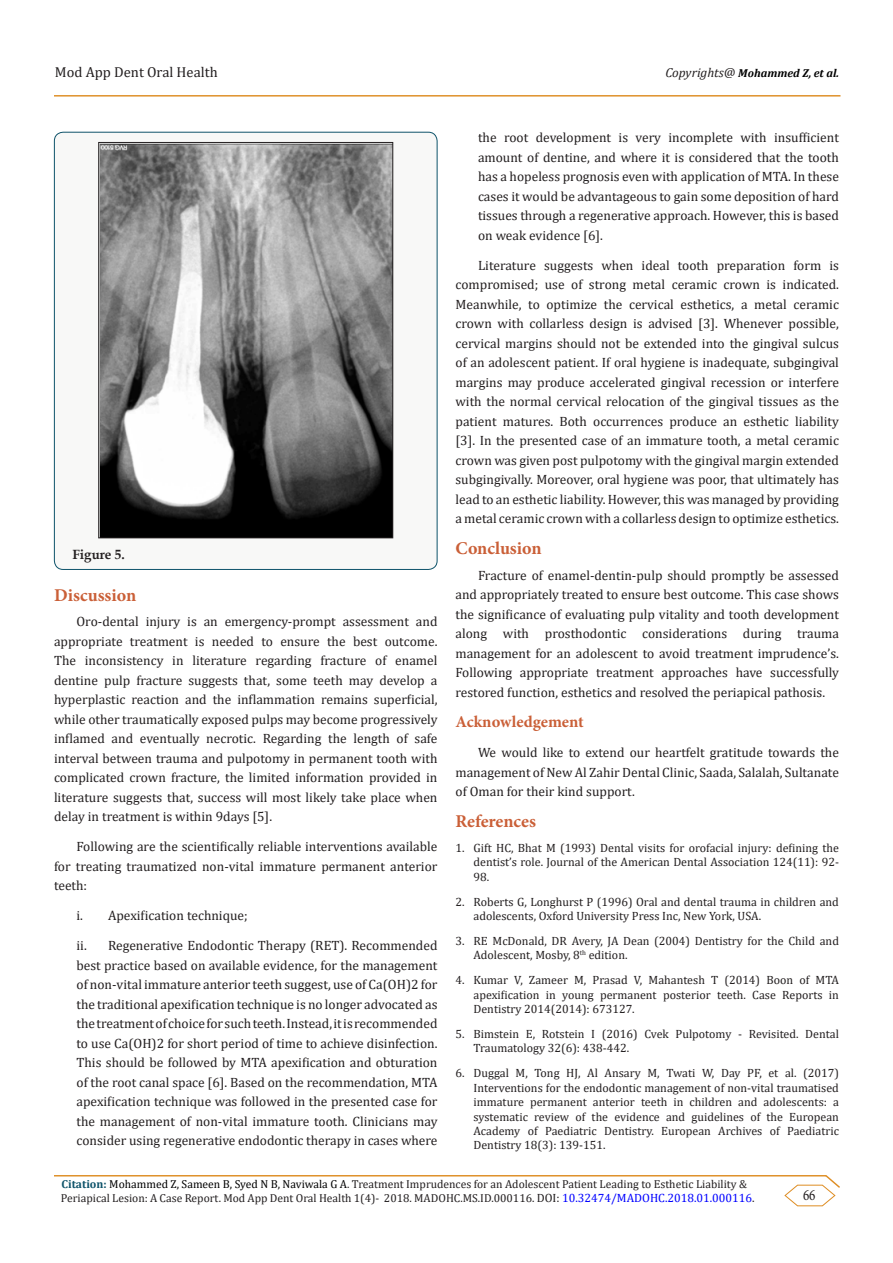
<style>
.page{position:relative;width:893px;height:1263px;background:#fff}
.page>*{position:absolute;margin:0;border:0;box-sizing:border-box;transform-origin:0 0}
.t1{font:700 18px "Minion Pro";color:#ca5f37}
.t2{font:700 16.5px "Minion Pro";color:#ca5f37}
.t3{font:15.75px "Minion Pro";color:#231f20;scale:.83 1}
.t4{font:14.4px "Cambria";color:#231f20}
.t5{font:13.5px/19.5px "Cambria";color:#231f20;text-align:justify}
.t6{font:700 13.35px "Book Antiqua";color:#231f20}
.t7{font:12px/14.4px "Cambria";color:#231f20;text-align:justify}
.t8{font:11.55px/13.8px "Cambria";color:#231f20}
.t9{font:italic 700 11.55px "Cambria";color:#000}
.s1{font-weight:400;font-size:13.05px;color:#231f20}
.s2{font-weight:700;color:#0e536a}
.s3{color:#000}
.s4{font-size:12px}
.s5{font-size:12px;color:#00f}
</style>
<div class="page">
<hr style="left:54px;top:95px;width:786px;height:2px;background:#de8d23">
<hr style="left:54px;top:1175px;width:772px;height:1px;background:#de8d23">
<svg style="left:784px;top:1175px;width:56px;height:31px"></svg>
<div style="left:54px;top:132px;width:383px;height:437px;background:#f8f8f7;border-radius:9px"></div>
<img style="left:101px;top:144px;width:290px;height:392px">
<div style="left:99px;top:142px;width:294px;height:396px;border:1px solid #231f20"></div>
<p class="t4" style="left:55px;top:63px;width:164px">Mod App Dent Oral Health</p>
<p class="t9" style="left:665px;top:65px;width:175px"><span class="s1">Copyrights@</span> Mohammed Z, et al.</p>
<p class="t6" style="left:72px;top:545px;width:54px">Figure 5.</p>
<p class="t1" style="left:54px;top:582px;width:84px">Discussion</p>
<p class="t5" style="left:54px;top:612px;width:385px;text-indent:22px">Oro-dental injury is an emergency-prompt assessment and appropriate treatment is needed to ensure the best outcome.<br>The inconsistency in literature regarding fracture of enamel dentine pulp fracture suggests that, some teeth may develop a hyperplastic reaction and the inflammation remains superficial, while other traumatically exposed pulps may become progressively inflamed and eventually necrotic. Regarding the length of safe interval between trauma and pulpotomy in permanent tooth with complicated crown fracture, the limited information provided in literature suggests that, success will most likely take place when delay in treatment is within 9days [5].</p>
<p class="t5" style="left:54px;top:837px;width:385px;text-indent:22px">Following are the scientifically reliable interventions available for treating traumatized non-vital immature permanent anterior teeth:</p>
<p class="t5" style="left:76px;top:906px;width:173px">i. Apexification technique;</p>
<p class="t5" style="left:76px;top:936px;width:362px">ii. Regenerative Endodontic Therapy (RET). Recommended best practice based on available evidence, for the management of non-vital immature anterior teeth suggest, use of Ca(OH)2 for the traditional apexification technique is no longer advocated as the treatment of choice for such teeth. Instead, it is recommended to use Ca(OH)2 for short period of time to achieve disinfection.<br>This should be followed by MTA apexification and obturation of the root canal space [6]. Based on the recommendation, MTA apexification technique was followed in the presented case for the management of non-vital immature tooth. Clinicians may consider using regenerative endodontic therapy in cases where</p>
<p class="t5" style="left:478px;top:128px;width:362px">the root development is very incomplete with insufficient amount of dentine, and where it is considered that the tooth has a hopeless prognosis even with application of MTA. In these cases it would be advantageous to gain some deposition of hard tissues through a regenerative approach. However, this is based on weak evidence [6].</p>
<p class="t5" style="left:455px;top:255px;width:385px;text-indent:22px">Literature suggests when ideal tooth preparation form is compromised; use of strong metal ceramic crown is indicated.<br>Meanwhile, to optimize the cervical esthetics, a metal ceramic crown with collarless design is advised [3]. Whenever possible, cervical margins should not be extended into the gingival sulcus of an adolescent patient. If oral hygiene is inadequate, subgingival margins may produce accelerated gingival recession or interfere with the normal cervical relocation of the gingival tissues as the patient matures. Both occurrences produce an esthetic liability [3]. In the presented case of an immature tooth, a metal ceramic crown was given post pulpotomy with the gingival margin extended subgingivally. Moreover, oral hygiene was poor, that ultimately has lead to an esthetic liability. However, this was managed by providing a metal ceramic crown with a collarless design to optimize esthetics.</p>
<p class="t1" style="left:455px;top:536px;width:88px">Conclusion</p>
<p class="t5" style="left:455px;top:565px;width:385px;text-indent:22px">Fracture of enamel-dentin-pulp should promptly be assessed and appropriately treated to ensure best outcome. This case shows the significance of evaluating pulp vitality and tooth development along with prosthodontic considerations during trauma management for an adolescent to avoid treatment imprudence’s.<br>Following appropriate treatment approaches have successfully restored function, esthetics and resolved the periapical pathosis.</p>
<p class="t2" style="left:455px;top:710px;width:130px">Acknowledgement</p>
<p class="t5" style="left:455px;top:743px;width:385px;text-indent:22px">We would like to extend our heartfelt gratitude towards the management of New Al Zahir Dental Clinic, Saada, Salalah, Sultanate of Oman for their kind support.</p>
<p class="t1" style="left:455px;top:809px;width:82px">References</p>
<p class="t7" style="left:473px;top:841px;width:367px;text-indent:-18px">1. Gift HC, Bhat M (1993) Dental visits for orofacial injury: defining the dentist’s role. Journal of the American Dental Association 124(11): 92- 98.</p>
<p class="t7" style="left:473px;top:894px;width:367px;text-indent:-18px">2. Roberts G, Longhurst P (1996) Oral and dental trauma in children and adolescents, Oxford University Press Inc, New York, USA.</p>
<p class="t7" style="left:473px;top:934px;width:367px;text-indent:-18px">3. RE McDonald, DR Avery, JA Dean (2004) Dentistry for the Child and<br>Adolescent, Mosby, 8<sup>th</sup> edition.</p>
<p class="t7" style="left:473px;top:973px;width:367px;text-indent:-18px">4. Kumar V, Zameer M, Prasad V, Mahantesh T (2014) Boon of MTA apexification in young permanent posterior teeth. Case Reports in Dentistry 2014(2014): 673127.</p>
<p class="t7" style="left:473px;top:1027px;width:367px;text-indent:-18px">5. Bimstein E, Rotstein I (2016) Cvek Pulpotomy - Revisited. Dental<br>Traumatology 32(6): 438-442.</p>
<p class="t7" style="left:473px;top:1066px;width:367px;text-indent:-18px">6. Duggal M, Tong HJ, Al Ansary M, Twati W, Day PF, et al. (2017)<br>Interventions for the endodontic management of non-vital traumatised immature permanent anterior teeth in children and adolescents: a systematic review of the evidence and guidelines of the European Academy of Paediatric Dentistry. European Archives of Paediatric Dentistry 18(3): 139-151.</p>
<p class="t8" style="left:61px;top:1177px;width:695px"><span class="s2">Citation:</span> <span class="s3">Mohammed Z, Sameen B, Syed N B, Naviwala G A</span>. Treatment Imprudences for an Adolescent Patient Leading to Esthetic Liability &amp;<br>Periapical Lesion: A Case Report. Mod App Dent Oral Health 1(4)- 2018. MADOHC.MS.ID.000116. <span class="s4">DOI:</span> <span class="s5">10.32474/MADOHC.2018.01.000116</span><span class="s4">.</span></p>
<p class="t3" style="left:803px;top:1184px;width:17px">66</p>
</div>
